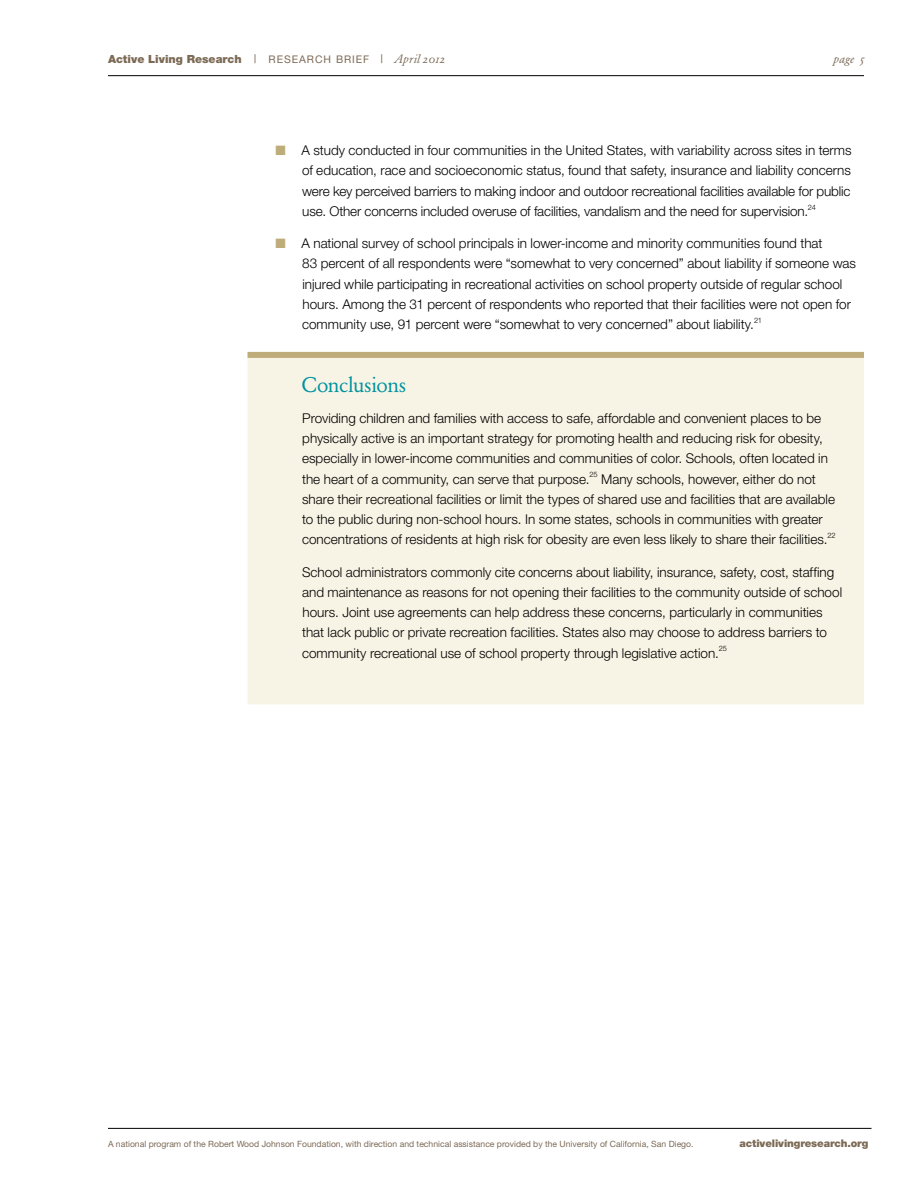
<style>
.page{position:relative;width:918px;height:1188px;background:#fff}
.page>*{position:absolute;margin:0;border:0;box-sizing:border-box;transform-origin:0 0}
.t1{font:21px "Garamond BE";letter-spacing:-.02em;color:#00929f}
.t2{font:300 13.5px/20.2px "Helvetica Neue";color:#000}
.t3{font:12px "Garamond BE Italic Os F";letter-spacing:.03em;color:#7c6a55}
.t4{font:900 11.25px "Helvetica Neue";color:#7c6a55}
.t5{font:900 10.5px "Helvetica Neue";letter-spacing:-.01em;color:#7c6a55}
.t6{font:10.5px "Helvetica Neue";color:#7c6a55}
.t7{font:8.7px "Helvetica Neue";color:#7c6a55}
.t8{font:300 7.5px "Helvetica Neue";letter-spacing:-.02em;color:#000}
.s1{font-weight:400;font-size:12px}
.s2{font-weight:400;font-size:10.5px}
.s3{font-family:"Helvetica Neue"}
.s4{color:#bead79}
</style>
<div class="page">
<hr style="left:108px;top:75px;width:756px;height:1px;background:#000">
<hr style="left:108px;top:1128px;width:764px;height:1px;background:#000">
<div style="left:248px;top:358px;width:616px;height:346px;background:#f8f4e5"></div>
<div style="left:247px;top:352px;width:617px;height:6px;background:#bead79"></div>
<p class="t4" style="left:108px;top:53px;width:178px">Active Living Research <span class="s1">|</span> <span class="s2">Researc</span></p>
<p class="t6" style="left:324px;top:53px;width:40px">h Brief</p>
<p class="t3" style="left:381px;top:52px;width:66px"><span class="s3">|</span> April 2012</p>
<p class="t3" style="left:834px;top:52px;width:32px">page 5</p>
<p class="t2" style="left:302px;top:140px;width:551px;text-align:justify;text-indent:-26px"><span class="s4">■</span> A study conducted in four communities in the United States, with variability across sites in terms of education, race and socioeconomic status, found that safety, insurance and liability concerns were key perceived barriers to making indoor and outdoor recreational facilities available for public use. Other concerns included overuse of facilities, vandalism and the need for supervision.</p>
<p class="t8" style="left:808px;top:202px;width:9px">24</p>
<p class="t2" style="left:302px;top:233px;width:556px;text-indent:-26px"><span class="s4">■</span> A national survey of school principals in lower-income and minority communities found that<br>83 percent of all respondents were “somewhat to very concerned” about liability if someone was injured while participating in recreational activities on school property outside of regular school hours. Among the 31 percent of respondents who reported that their facilities were not open for community use, 91 percent were “somewhat to very concerned” about liability.</p>
<p class="t8" style="left:754px;top:316px;width:10px">21</p>
<h1 class="t1" style="left:301px;top:373px;width:106px">Conclusions</h1>
<p class="t2" style="left:302px;top:408px;width:527px">Providing children and families with access to safe, affordable and convenient places to be physically active is an important strategy for promoting health and reducing risk for obesity, especially in lower-income communities and communities of color. Schools, often located in the heart of a community, can serve that purpose.</p>
<p class="t8" style="left:590px;top:470px;width:10px">25</p>
<p class="t2" style="left:302px;top:468px;width:535px;text-indent:299px">Many schools, however, either do not share their recreational facilities or limit the types of shared use and facilities that are available to the public during non-school hours. In some states, schools in communities with greater concentrations of residents at high risk for obesity are even less likely to share their facilities.</p>
<p class="t8" style="left:827px;top:531px;width:10px">22</p>
<p class="t2" style="left:302px;top:561px;width:542px">School administrators commonly cite concerns about liability, insurance, safety, cost, staffing and maintenance as reasons for not opening their facilities to the community outside of school hours. Joint use agreements can help address these concerns, particularly in communities that lack public or private recreation facilities. States also may choose to address barriers to community recreational use of school property through legislative action.</p>
<p class="t8" style="left:719px;top:644px;width:10px">25</p>
<p class="t7" style="left:108px;top:1138px;width:587px">A national program of the Robert Wood Johnson Foundation, with direction and technical assistance provided by the University of California, San Diego.</p>
<p class="t5" style="left:740px;top:1137px;width:130px">activelivingresearch.org</p>
</div>
